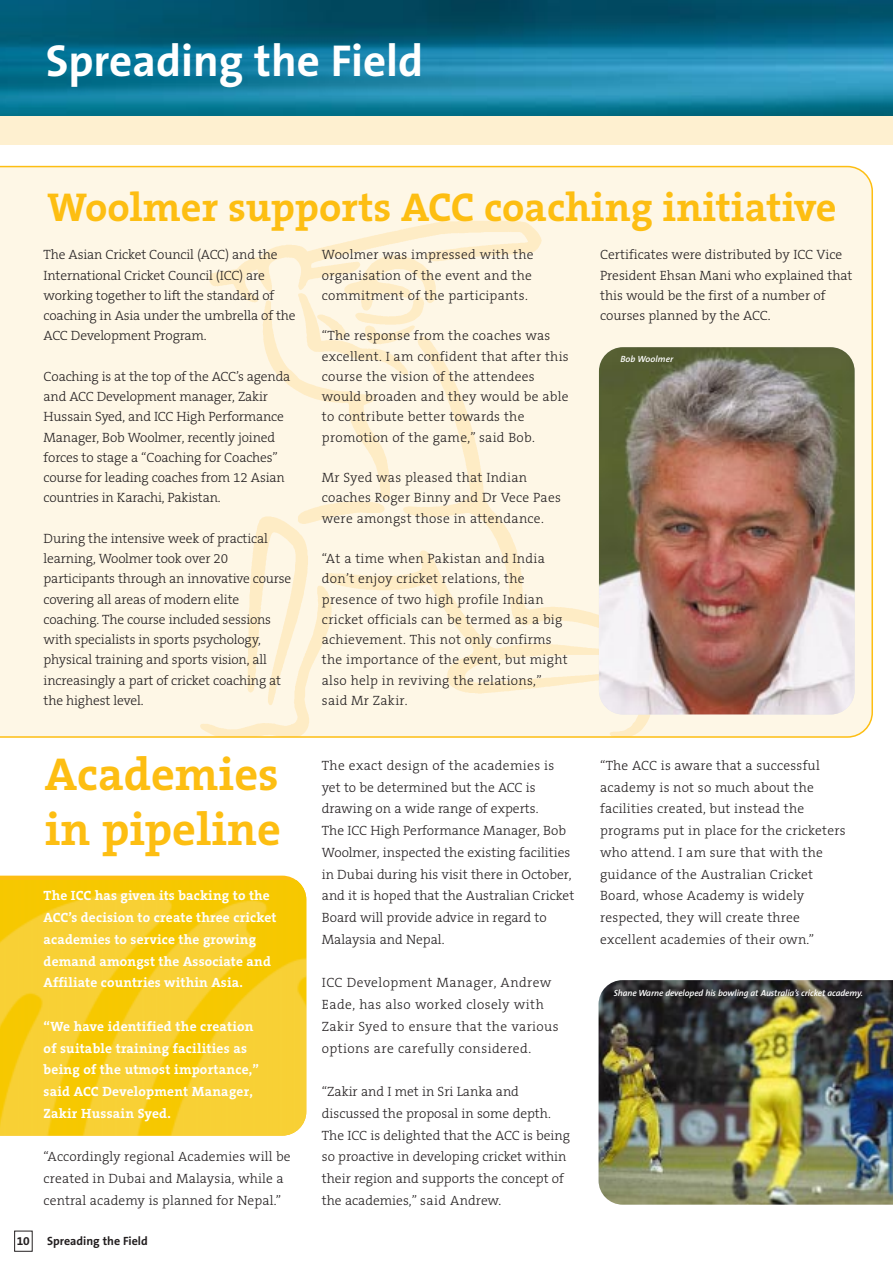
<style>
.page{position:relative;width:893px;height:1263px;background:#fff}
.page>*{position:absolute;margin:0;border:0;box-sizing:border-box;transform-origin:0 0}
.t1{font:700 46.5px/55.1px "The Serif B7";color:#fdbe12}
.t2{font:700 45px "The Sans B7";color:#fff}
.t3{font:700 40.5px "The Serif B7";color:#fdbe12}
.t4{font:300 13.5px/21.8px "The Serif B3";color:#231f20}
.t5{font:300 13.5px/20.2px "The Serif B3";letter-spacing:.02em;color:#231f20}
.t6{font:700 13.5px/21.8px "The Serif B7";letter-spacing:.01em;color:#fff}
.t7{font:300 13.5px/21.8px "The Serif B3";letter-spacing:.035em;color:#231f20}
.t8{font:700 12px "The Sans B7";color:#231f20}
.t9{font:italic 600 9px "The Sans B6";letter-spacing:-.01em;color:#fff}
.t10{font:italic 600 9px "The Sans B6";letter-spacing:.01em;color:#fff}
</style>
<div class="page">
<img style="left:0;top:0;width:892px;height:116px">
<img style="left:0;top:880px;width:306px;height:256px">
<div style="left:14px;top:1231px;width:19px;height:21px;border:1px solid #231f20"></div>
<svg style="left:0;top:166px;width:873px;height:572px;background:#fdf5e1"></svg>
<img style="left:599px;top:347px;width:255px;height:367px;border-radius:24px">
<img style="left:598px;top:980px;width:294px;height:225px">
<div style="left:0;top:116px;width:892px;height:29px;background:#fef0d0"></div>
<h2 class="t2" style="left:46px;top:44px;width:379px">Spreading the Field</h2>
<h3 class="t3" style="left:48px;top:193px;width:790px">Woolmer supports ACC coaching initiative</h3>
<p class="t4" style="left:44px;top:246px;width:253px;line-height:20.2px">The Asian Cricket Council (ACC) and the International Cricket Council (ICC) are working together to lift the standard of coaching in Asia under the umbrella of the ACC Development Program.</p>
<p class="t4" style="left:44px;top:367px;width:248px;line-height:20.2px">Coaching is at the top of the ACC’s agenda and ACC Development manager, Zakir Hussain Syed, and ICC High Performance Manager, Bob Woolmer, recently joined forces to stage a “Coaching for Coaches” course for leading coaches from 12 Asian countries in Karachi, Pakistan.</p>
<p class="t4" style="left:44px;top:529px;width:249px;line-height:20.2px">During the intensive week of practical learning, Woolmer took over 20 participants through an innovative course covering all areas of modern elite coaching. The course included sessions with specialists in sports psychology, physical training and sports vision, all increasingly a part of cricket coaching at the highest level.</p>
<h1 class="t1" style="left:45px;top:752px;width:238px">Academies in pipeline</h1>
<p class="t6" style="left:44px;top:886px;width:234px">The ICC has given its backing to the ACC’s decision to create three cricket academies to service the growing demand amongst the Associate and Affiliate countries within Asia.</p>
<p class="t6" style="left:44px;top:1017px;width:217px">“We have identified the creation of suitable training facilities as being of the utmost importance,” said ACC Development Manager,<br>Zakir Hussain Syed.</p>
<p class="t4" style="left:44px;top:1147px;width:248px">“Accordingly regional Academies will be created in Dubai and Malaysia, while a central academy is planned for Nepal.”</p>
<p class="t8" style="left:17px;top:1237px;width:15px">10</p>
<p class="t8" style="left:47px;top:1237px;width:102px">Spreading the Field</p>
<p class="t5" style="left:322px;top:246px;width:213px">Woolmer was impressed with the organisation of the event and the commitment of the participants.</p>
<p class="t5" style="left:322px;top:327px;width:248px">“The response from the coaches was excellent. I am confident that after this course the vision of the attendees would broaden and they would be able to contribute better towards the promotion of the game,” said Bob.</p>
<p class="t5" style="left:322px;top:469px;width:241px">Mr Syed was pleased that Indian coaches Roger Binny and Dr Vece Paes were amongst those in attendance.</p>
<p class="t5" style="left:322px;top:550px;width:247px">“At a time when Pakistan and India don’t enjoy cricket relations, the presence of two high profile Indian cricket officials can be termed as a big achievement. This not only confirms the importance of the event, but might also help in reviving the relations,” said Mr Zakir.</p>
<p class="t4" style="left:322px;top:756px;width:254px">The exact design of the academies is yet to be determined but the ACC is drawing on a wide range of experts.<br>The ICC High Performance Manager, Bob Woolmer, inspected the existing facilities in Dubai during his visit there in October, and it is hoped that the Australian Cricket Board will provide advice in regard to Malaysia and Nepal.</p>
<p class="t7" style="left:322px;top:973px;width:238px">ICC Development Manager, Andrew Eade, has also worked closely with Zakir Syed to ensure that the various options are carefully considered.</p>
<p class="t4" style="left:322px;top:1082px;width:250px">“Zakir and I met in Sri Lanka and discussed the proposal in some depth.<br>The ICC is delighted that the ACC is being so proactive in developing cricket within their region and supports the concept of the academies,” said Andrew.</p>
<p class="t4" style="left:600px;top:246px;width:254px;line-height:20.2px">Certificates were distributed by ICC Vice President Ehsan Mani who explained that this would be the first of a number of courses planned by the ACC.</p>
<p class="t10" style="left:620px;top:356px;width:54px">Bob Woolmer</p>
<p class="t4" style="left:600px;top:756px;width:247px">“The ACC is aware that a successful academy is not so much about the facilities created, but instead the programs put in place for the cricketers who attend. I am sure that with the guidance of the Australian Cricket Board, whose Academy is widely respected, they will create three excellent academies of their own.”</p>
<p class="t9" style="left:613px;top:989px;width:250px">Shane Warne developed his bowling at Australia’s cricket academy.</p>
</div>
